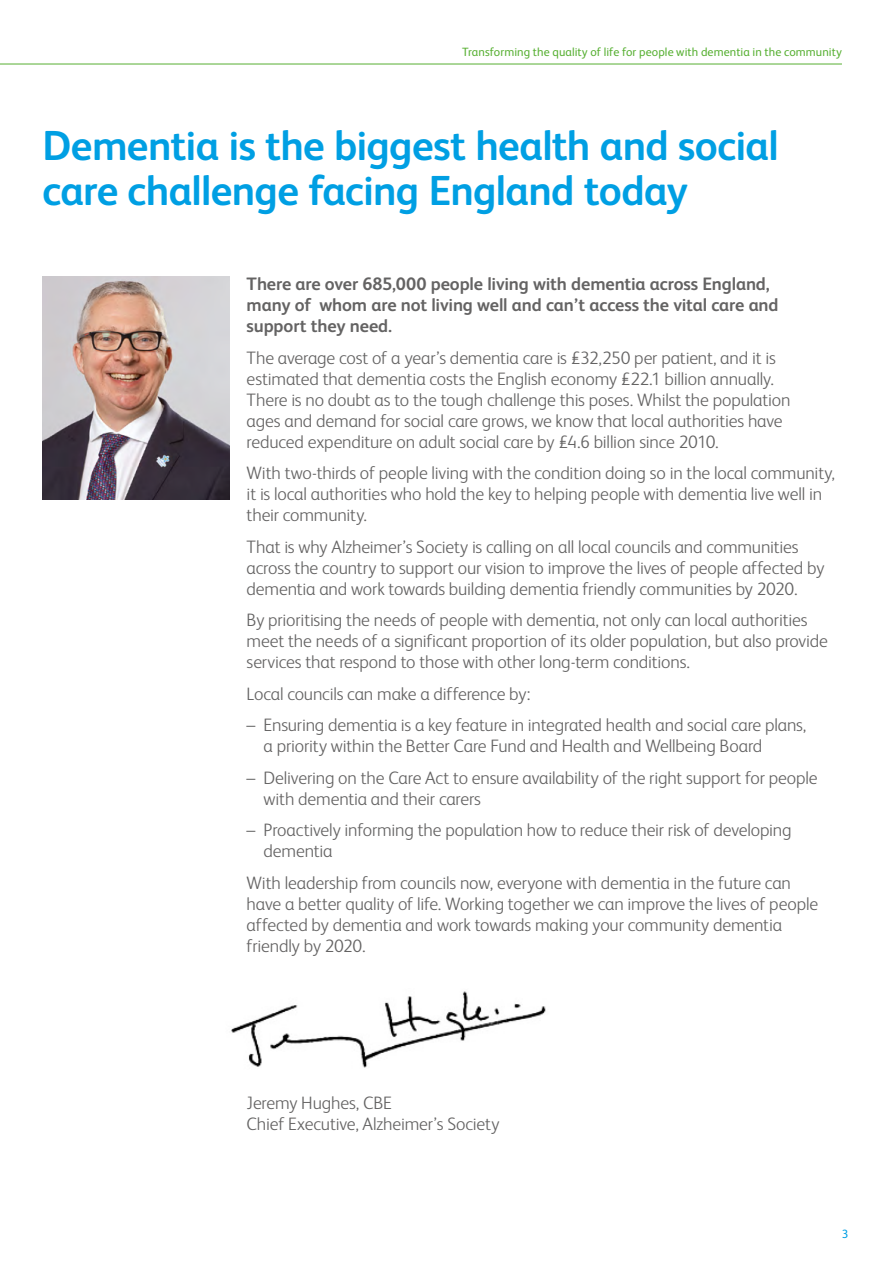
<style>
.page{position:relative;width:893px;height:1263px;background:#fff}
.page>*{position:absolute;margin:0;border:0;box-sizing:border-box;transform-origin:0 0}
.t1{font:700 42px/45px "FS Albert";letter-spacing:-.02em;color:#009fe3}
.t2{font:300 18px/21px "FS Albert";letter-spacing:-.01em;color:#646363}
.t3{font:700 18px/21px "FS Albert";letter-spacing:-.01em;color:#646363}
.t4{font:12px "FS Albert";letter-spacing:.005em;color:#56af31}
.t5{font:12px "FS Albert";color:#009fe3}
</style>
<div class="page">
<img style="left:231px;top:991px;width:315px;height:77px">
<hr style="left:0;top:1008px;width:1px;height:255px;background:#000">
<hr style="left:0;top:64px;width:842px;height:1px;background:#56af31">
<img style="left:43px;top:276px;width:187px;height:224px">
<p class="t4" style="left:462px;top:45px;width:381px">Transforming the quality of life for people with dementia in the community</p>
<h1 class="t1" style="left:43px;top:121px;width:738px">Dementia is the biggest health and social care challenge facing England today</h1>
<p class="t3" style="left:247px;top:273px;width:533px">There are over 685,000 people living with dementia across England, many of whom are not living well and can’t access the vital care and support they need.</p>
<p class="t2" style="left:247px;top:346px;width:545px">The average cost of a year’s dementia care is £32,250 per patient, and it is estimated that dementia costs the English economy £22.1 billion annually.<br>There is no doubt as to the tough challenge this poses. Whilst the population ages and demand for social care grows, we know that local authorities have reduced expenditure on adult social care by £4.6 billion since 2010.</p>
<p class="t2" style="left:247px;top:462px;width:590px">With two-thirds of people living with the condition doing so in the local community, it is local authorities who hold the key to helping people with dementia live well in their community.</p>
<p class="t2" style="left:247px;top:535px;width:579px">That is why Alzheimer’s Society is calling on all local councils and communities across the country to support our vision to improve the lives of people affected by dementia and work towards building dementia friendly communities by 2020.</p>
<p class="t2" style="left:247px;top:609px;width:583px">By prioritising the needs of people with dementia, not only can local authorities meet the needs of a significant proportion of its older population, but also provide services that respond to those with other long-term conditions.</p>
<p class="t2" style="left:247px;top:682px;width:285px">Local councils can make a difference by:</p>
<p class="t2" style="left:264px;top:714px;width:544px;text-indent:-17px">– Ensuring dementia is a key feature in integrated health and social care plans, a priority within the Better Care Fund and Health and Wellbeing Board</p>
<p class="t2" style="left:264px;top:766px;width:556px;text-indent:-17px">– Delivering on the Care Act to ensure availability of the right support for people with dementia and their carers</p>
<p class="t2" style="left:264px;top:819px;width:529px;text-indent:-17px">– Proactively informing the population how to reduce their risk of developing dementia</p>
<p class="t2" style="left:247px;top:871px;width:573px">With leadership from councils now, everyone with dementia in the future can have a better quality of life. Working together we can improve the lives of people affected by dementia and work towards making your community dementia friendly by 2020.</p>
<p class="t2" style="left:247px;top:1092px;width:254px">Jeremy Hughes, CBE<br>Chief Executive, Alzheimer’s Society</p>
<p class="t5" style="left:842px;top:1227px;width:8px">3</p>
</div>
